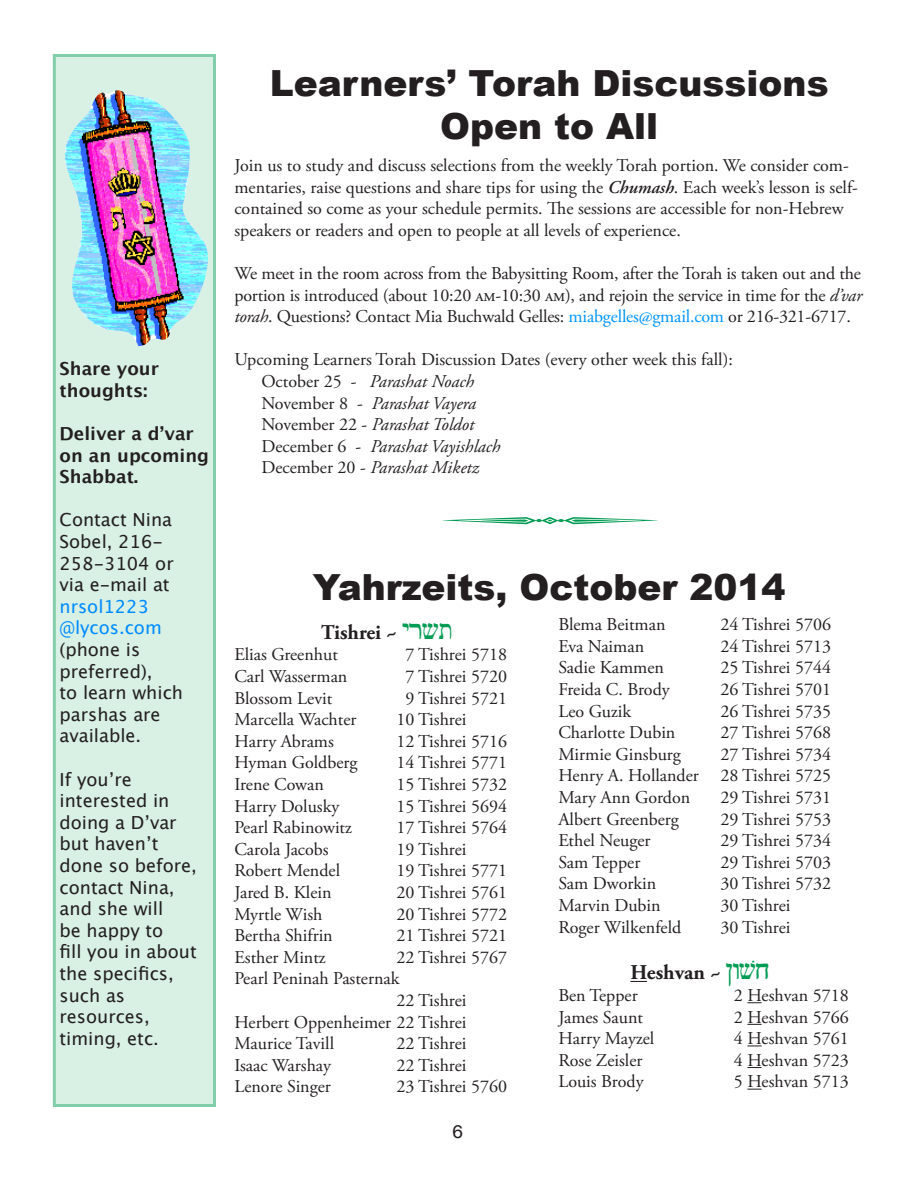
<style>
.page{position:relative;width:918px;height:1188px;background:#fff}
.page>*{position:absolute;margin:0;border:0;box-sizing:border-box;transform-origin:0 0}
.t1{font:900 36px "Arial";color:#231f20}
.t2{font:700 21px "Adobe Garamond Pro";color:#231f20}
.t3{font:18px/21.6px "Adobe Garamond Pro";color:#231f20}
.t4{font:18px/21.6px "Lucida Grande";color:#231f20}
.t5{font:italic 18px "Adobe Garamond Pro";color:#231f20}
.t6{font:700 18px/21.6px "Lucida Grande";color:#231f20}
.t7{font:18px "Lucida Grande";color:#008bff}
.t8{font:18px "Arial";color:#231f20;scale:1.07 1}
.s1{color:#008bff}
.s2{font-weight:600;font-style:italic}
.s3{font-style:italic}
.s4{color:#0095ff}
.s5{font-style:normal}
.s6{font-family:"Penina KF Mac Plain";font-weight:400;color:#009c53}
</style>
<div class="page">
<div style="left:53px;top:54px;width:163px;height:1053px;background:#d9f0e5"></div>
<svg style="left:630px;top:981px;width:17px;height:1px"></svg>
<svg style="left:747px;top:1002px;width:15px;height:1px"></svg>
<svg style="left:747px;top:1024px;width:15px;height:1px"></svg>
<svg style="left:747px;top:1045px;width:15px;height:1px"></svg>
<svg style="left:747px;top:1067px;width:15px;height:1px"></svg>
<svg style="left:747px;top:1089px;width:15px;height:1px"></svg>
<img style="left:65px;top:90px;width:143px;height:256px">
<p class="t6" style="left:60px;top:358px;width:101px">Share your thoughts:</p>
<p class="t6" style="left:60px;top:423px;width:151px">Deliver a d’var on an upcoming<br>Shabbat.</p>
<p class="t4" style="left:60px;top:509px;width:116px">Contact Nina<br>Sobel, 216-<br>258-3104 or via e-mail at <span class="s1">nrsol1223</span></p>
<p class="t7" style="left:60px;top:618px;width:104px">@lycos.com</p>
<p class="t4" style="left:60px;top:639px;width:94px">(phone is preferred),</p>
<p class="t4" style="left:60px;top:682px;width:125px">to learn which parshas are available.</p>
<p class="t4" style="left:60px;top:769px;width:119px">If you’re interested in doing a D’var</p>
<p class="t4" style="left:60px;top:833px;width:100px">but haven’t</p>
<p class="t4" style="left:60px;top:855px;width:139px">done so before, contact Nina,</p>
<p class="t4" style="left:60px;top:898px;width:105px">and she will</p>
<p class="t4" style="left:60px;top:920px;width:105px">be happy to</p>
<p class="t4" style="left:60px;top:941px;width:139px">fill you in about the specifics,</p>
<p class="t4" style="left:60px;top:985px;width:67px">such as</p>
<p class="t4" style="left:60px;top:1006px;width:92px">resources,</p>
<p class="t4" style="left:60px;top:1028px;width:101px">timing, etc.</p>
<p class="t1" style="left:270px;top:57px;width:560px">Learners’ Torah Discussions</p>
<p class="t1" style="left:440px;top:100px;width:219px">Open to All</p>
<p class="t3" style="left:234px;top:155px;width:625px">Join us to study and discuss selections from the weekly Torah portion. We consider com&shy;mentaries, raise questions and share tips for using the <span class="s2">Chumash</span>. Each week’s lesson is self&shy;contained so come as your schedule permits. The sessions are accessible for non-Hebrew speakers or readers and open to people at all levels of experience.</p>
<p class="t3" style="left:234px;top:263px;width:629px;text-align:justify">We meet in the room across from the Babysitting Room, after the Torah is taken out and the portion is introduced (about 10:20 am-10:30 am), and rejoin the service in time for the <span class="s3">d’var torah</span>. Questions? Contact Mia Buchwald Gelles: <span class="s4">miabgelles@gmail.com</span> or 216-321-6717.</p>
<p class="t3" style="left:234px;top:350px;width:500px">Upcoming Learners Torah Discussion Dates (every other week this fall):</p>
<p class="t5" style="left:261px;top:370px;width:214px"><span class="s5">October 25 -</span> Parashat Noach</p>
<p class="t5" style="left:261px;top:392px;width:216px"><span class="s5">November 8 -</span> Parashat Vayera</p>
<p class="t5" style="left:261px;top:414px;width:214px"><span class="s5">November 22 -</span> Parashat Toldot</p>
<p class="t5" style="left:261px;top:435px;width:240px"><span class="s5">December 6 -</span> Parashat Vayishlach</p>
<p class="t5" style="left:261px;top:457px;width:219px"><span class="s5">December 20 -</span> Parashat Miketz</p>
<p class="t1" style="left:313px;top:561px;width:474px">Yahrzeits, October 2014</p>
<p class="t2" style="left:321px;top:620px;width:132px">Tishrei ~ <span class="s6">YR$T</span></p>
<p class="t3" style="left:234px;top:644px;width:105px">Elias Greenhut</p>
<p class="t3" style="left:405px;top:644px;width:103px">7 Tishrei 5718</p>
<p class="t3" style="left:234px;top:666px;width:115px">Carl Wasserman</p>
<p class="t3" style="left:405px;top:666px;width:103px">7 Tishrei 5720</p>
<p class="t3" style="left:234px;top:688px;width:99px">Blossom Levit</p>
<p class="t3" style="left:405px;top:688px;width:103px">9 Tishrei 5721</p>
<p class="t3" style="left:234px;top:709px;width:124px">Marcella Wachter</p>
<p class="t3" style="left:396px;top:709px;width:72px">10 Tishrei</p>
<p class="t3" style="left:234px;top:731px;width:101px">Harry Abrams</p>
<p class="t3" style="left:396px;top:731px;width:112px">12 Tishrei 5716</p>
<p class="t3" style="left:234px;top:752px;width:125px">Hyman Goldberg</p>
<p class="t3" style="left:396px;top:752px;width:112px">14 Tishrei 5771</p>
<p class="t3" style="left:234px;top:774px;width:91px">Irene Cowan</p>
<p class="t3" style="left:396px;top:774px;width:112px">15 Tishrei 5732</p>
<p class="t3" style="left:234px;top:796px;width:106px">Harry Dolusky</p>
<p class="t3" style="left:396px;top:796px;width:112px">15 Tishrei 5694</p>
<p class="t3" style="left:234px;top:817px;width:119px">Pearl Rabinowitz</p>
<p class="t3" style="left:396px;top:817px;width:112px">17 Tishrei 5764</p>
<p class="t3" style="left:234px;top:839px;width:96px">Carola Jacobs</p>
<p class="t3" style="left:396px;top:839px;width:72px">19 Tishrei</p>
<p class="t3" style="left:234px;top:860px;width:107px">Robert Mendel</p>
<p class="t3" style="left:396px;top:860px;width:112px">19 Tishrei 5771</p>
<p class="t3" style="left:234px;top:882px;width:99px">Jared B. Klein</p>
<p class="t3" style="left:396px;top:882px;width:112px">20 Tishrei 5761</p>
<p class="t3" style="left:234px;top:904px;width:90px">Myrtle Wish</p>
<p class="t3" style="left:396px;top:904px;width:112px">20 Tishrei 5772</p>
<p class="t3" style="left:234px;top:925px;width:100px">Bertha Shifrin</p>
<p class="t3" style="left:396px;top:925px;width:112px">21 Tishrei 5721</p>
<p class="t3" style="left:234px;top:947px;width:93px">Esther Mintz</p>
<p class="t3" style="left:396px;top:947px;width:112px">22 Tishrei 5767</p>
<p class="t3" style="left:234px;top:968px;width:167px">Pearl Peninah Pasternak</p>
<p class="t3" style="left:396px;top:990px;width:72px">22 Tishrei</p>
<p class="t3" style="left:234px;top:1012px;width:234px">Herbert Oppenheimer 22 Tishrei</p>
<p class="t3" style="left:234px;top:1033px;width:101px">Maurice Tavill</p>
<p class="t3" style="left:396px;top:1033px;width:72px">22 Tishrei</p>
<p class="t3" style="left:234px;top:1055px;width:98px">Isaac Warshay</p>
<p class="t3" style="left:396px;top:1055px;width:72px">22 Tishrei</p>
<p class="t3" style="left:234px;top:1076px;width:98px">Lenore Singer</p>
<p class="t3" style="left:396px;top:1076px;width:112px">23 Tishrei 5760</p>
<p class="t3" style="left:558px;top:614px;width:109px">Blema Beitman</p>
<p class="t3" style="left:720px;top:614px;width:112px">24 Tishrei 5706</p>
<p class="t3" style="left:558px;top:636px;width:87px">Eva Naiman</p>
<p class="t3" style="left:720px;top:636px;width:112px">24 Tishrei 5713</p>
<p class="t3" style="left:558px;top:657px;width:107px">Sadie Kammen</p>
<p class="t3" style="left:720px;top:657px;width:112px">25 Tishrei 5744</p>
<p class="t3" style="left:558px;top:679px;width:113px">Freida C. Brody</p>
<p class="t3" style="left:720px;top:679px;width:112px">26 Tishrei 5701</p>
<p class="t3" style="left:558px;top:701px;width:74px">Leo Guzik</p>
<p class="t3" style="left:720px;top:701px;width:112px">26 Tishrei 5735</p>
<p class="t3" style="left:558px;top:722px;width:119px">Charlotte Dubin</p>
<p class="t3" style="left:720px;top:722px;width:112px">27 Tishrei 5768</p>
<p class="t3" style="left:558px;top:744px;width:124px">Mirmie Ginsburg</p>
<p class="t3" style="left:720px;top:744px;width:112px">27 Tishrei 5734</p>
<p class="t3" style="left:558px;top:765px;width:274px">Henry A. Hollander 28 Tishrei 5725</p>
<p class="t3" style="left:558px;top:787px;width:133px">Mary Ann Gordon</p>
<p class="t3" style="left:720px;top:787px;width:112px">29 Tishrei 5731</p>
<p class="t3" style="left:558px;top:809px;width:122px">Albert Greenberg</p>
<p class="t3" style="left:720px;top:809px;width:112px">29 Tishrei 5753</p>
<p class="t3" style="left:558px;top:830px;width:94px">Ethel Neuger</p>
<p class="t3" style="left:720px;top:830px;width:112px">29 Tishrei 5734</p>
<p class="t3" style="left:558px;top:852px;width:83px">Sam Tepper</p>
<p class="t3" style="left:720px;top:852px;width:112px">29 Tishrei 5703</p>
<p class="t3" style="left:558px;top:873px;width:99px">Sam Dworkin</p>
<p class="t3" style="left:720px;top:873px;width:112px">30 Tishrei 5732</p>
<p class="t3" style="left:558px;top:895px;width:104px">Marvin Dubin</p>
<p class="t3" style="left:720px;top:895px;width:72px">30 Tishrei</p>
<p class="t3" style="left:558px;top:917px;width:124px">Roger Wilkenfeld</p>
<p class="t3" style="left:720px;top:917px;width:72px">30 Tishrei</p>
<p class="t2" style="left:630px;top:960px;width:140px">Heshvan ~ <span class="s6">IWwX</span></p>
<p class="t3" style="left:558px;top:985px;width:81px">Ben Tepper</p>
<p class="t3" style="left:734px;top:985px;width:116px">2 Heshvan 5718</p>
<p class="t3" style="left:558px;top:1007px;width:86px">James Saunt</p>
<p class="t3" style="left:734px;top:1007px;width:116px">2 Heshvan 5766</p>
<p class="t3" style="left:558px;top:1028px;width:97px">Harry Mayzel</p>
<p class="t3" style="left:734px;top:1028px;width:116px">4 Heshvan 5761</p>
<p class="t3" style="left:558px;top:1050px;width:86px">Rose Zeisler</p>
<p class="t3" style="left:734px;top:1050px;width:116px">4 Heshvan 5723</p>
<p class="t3" style="left:558px;top:1071px;width:87px">Louis Brody</p>
<p class="t3" style="left:734px;top:1071px;width:116px">5 Heshvan 5713</p>
<p class="t8" style="left:453px;top:1120px;width:12px">6</p>
</div>
